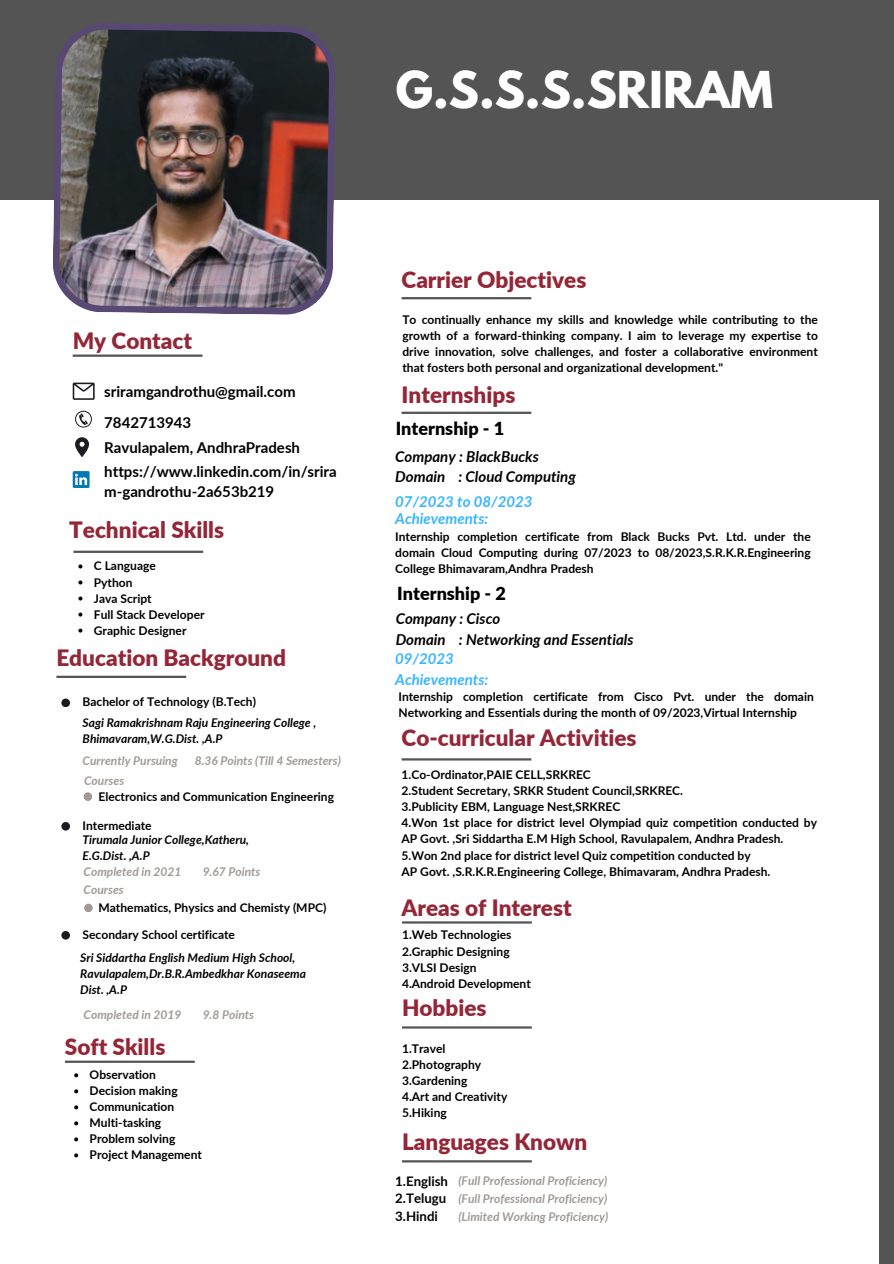
<style>
.page{position:relative;width:894px;height:1264px;background:#fff}
.page>*{position:absolute;margin:0;border:0;box-sizing:border-box;transform-origin:0 0}
.t1{font:700 45px "League Spartan";color:#fff}
.t2{font:900 22.5px "Lato";color:#942637}
.t3{font:900 18px "Lato";color:#000}
.t4{font:700 15px/20.2px "Lato";color:#000}
.t5{font:italic 700 15px "Lato";color:#000}
.t6{font:italic 700 15px "Lato";color:#38b6ff}
.t7{font:700 13.2px "Lato";color:#000}
.t8{font:700 12px/16px "Lato";color:#000;text-align:justify}
.t9{font:italic 700 12px "Lato";color:#a09a97}
.t10{font:italic 700 12px "Lato";color:#000}
</style>
<div class="page">
<div style="left:0;top:0;width:893px;height:199px;background:#545454"></div>
<div style="left:878px;top:189px;width:15px;height:1074px;background:#545454"></div>
<img style="left:52px;top:23px;width:284px;height:292px">
<hr style="left:401px;top:297px;width:130px;height:2px;background:#545454">
<hr style="left:73px;top:550px;width:130px;height:3px;background:#545454">
<hr style="left:65px;top:1060px;width:130px;height:2px;background:#545454">
<svg style="left:74px;top:1073px;width:4px;height:4px"></svg>
<svg style="left:74px;top:1089px;width:4px;height:4px"></svg>
<svg style="left:74px;top:1105px;width:4px;height:4px"></svg>
<svg style="left:74px;top:1121px;width:4px;height:4px"></svg>
<svg style="left:74px;top:1137px;width:4px;height:4px"></svg>
<svg style="left:74px;top:1153px;width:4px;height:4px"></svg>
<hr style="left:73px;top:354px;width:129px;height:3px;background:#545454">
<svg style="left:73px;top:382px;width:21px;height:17px"></svg>
<svg style="left:75px;top:411px;width:17px;height:16px"></svg>
<svg style="left:75px;top:437px;width:13px;height:20px"></svg>
<div style="left:61px;top:931px;width:9px;height:8px;background:#1b1c1f;border-radius:50%"></div>
<div style="left:84px;top:903px;width:9px;height:9px;background:#a09a97;border-radius:50%"></div>
<hr style="left:56px;top:675px;width:130px;height:3px;background:#545454">
<div style="left:61px;top:698px;width:9px;height:9px;background:#1b1c1f;border-radius:50%"></div>
<div style="left:61px;top:822px;width:9px;height:8px;background:#1b1c1f;border-radius:50%"></div>
<div style="left:84px;top:792px;width:8px;height:9px;background:#a09a97;border-radius:50%"></div>
<hr style="left:401px;top:411px;width:130px;height:3px;background:#545454">
<hr style="left:401px;top:758px;width:130px;height:2px;background:#545454">
<hr style="left:402px;top:921px;width:129px;height:2px;background:#545454">
<hr style="left:402px;top:1026px;width:129px;height:2px;background:#545454">
<hr style="left:402px;top:1160px;width:129px;height:2px;background:#545454">
<svg style="left:73px;top:471px;width:17px;height:17px"></svg>
<svg style="left:78px;top:564px;width:4px;height:4px"></svg>
<svg style="left:78px;top:580px;width:4px;height:4px"></svg>
<svg style="left:78px;top:596px;width:4px;height:4px"></svg>
<svg style="left:78px;top:612px;width:4px;height:4px"></svg>
<svg style="left:78px;top:628px;width:4px;height:4px"></svg>
<p class="t1" style="left:395px;top:67px;width:379px">G.S.S.S.SRIRAM</p>
<p class="t2" style="left:73px;top:327px;width:121px">My Contact</p>
<p class="t4" style="left:104px;top:381px;width:193px">sriramgandrothu@gmail.com</p>
<p class="t4" style="left:104px;top:412px;width:88px">7842713943</p>
<p class="t4" style="left:104px;top:461px;width:234px">https://www.linkedin.com/in/srira m-gandrothu-2a653b219</p>
<p class="t4" style="left:104px;top:437px;width:197px">Ravulapalem, AndhraPradesh</p>
<p class="t2" style="left:69px;top:516px;width:156px">Technical Skills</p>
<p class="t8" style="left:94px;top:558px;width:63px">C Language</p>
<p class="t8" style="left:94px;top:574px;width:40px">Python</p>
<p class="t8" style="left:94px;top:590px;width:59px">Java Script</p>
<p class="t8" style="left:94px;top:606px;width:112px">Full Stack Developer</p>
<p class="t8" style="left:94px;top:622px;width:94px">Graphic Designer</p>
<p class="t2" style="left:56px;top:643px;width:231px">Education Background</p>
<p class="t8" style="left:83px;top:693px;width:175px">Bachelor of Technology (B.Tech)</p>
<p class="t10" style="left:83px;top:715px;width:235px">Sagi Ramakrishnam Raju Engineering College ,</p>
<p class="t10" style="left:83px;top:731px;width:141px">Bhimavaram,W.G.Dist. ,A.P</p>
<p class="t9" style="left:83px;top:752px;width:97px">Currently Pursuing</p>
<p class="t9" style="left:195px;top:752px;width:148px">8.36 Points (Till 4 Semesters)</p>
<p class="t9" style="left:84px;top:773px;width:42px">Courses</p>
<p class="t8" style="left:98px;top:788px;width:237px">Electronics and Communication Engineering</p>
<p class="t8" style="left:83px;top:817px;width:71px">Intermediate</p>
<p class="t10" style="left:83px;top:832px;width:168px">Tirumala Junior College,Katheru,</p>
<p class="t10" style="left:83px;top:848px;width:68px">E.G.Dist. ,A.P</p>
<p class="t9" style="left:84px;top:864px;width:99px">Completed in 2021</p>
<p class="t9" style="left:203px;top:864px;width:59px">9.67 Points</p>
<p class="t9" style="left:84px;top:882px;width:42px">Courses</p>
<p class="t8" style="left:98px;top:899px;width:229px">Mathematics, Physics and Chemisty (MPC)</p>
<p class="t8" style="left:83px;top:926px;width:154px">Secondary School certificate</p>
<p class="t10" style="left:80px;top:950px;width:216px">Sri Siddartha English Medium High School,</p>
<p class="t10" style="left:80px;top:966px;width:227px">Ravulapalem,Dr.B.R.Ambedkhar Konaseema</p>
<p class="t10" style="left:80px;top:982px;width:48px">Dist. ,A.P</p>
<p class="t9" style="left:84px;top:1007px;width:99px">Completed in 2019</p>
<p class="t9" style="left:203px;top:1007px;width:53px">9.8 Points</p>
<p class="t2" style="left:65px;top:1032px;width:102px">Soft Skills</p>
<p class="t8" style="left:90px;top:1066px;width:68px">Observation</p>
<p class="t8" style="left:90px;top:1082px;width:90px">Decision making</p>
<p class="t8" style="left:90px;top:1098px;width:86px">Communication</p>
<p class="t8" style="left:90px;top:1114px;width:73px">Multi-tasking</p>
<p class="t8" style="left:90px;top:1130px;width:87px">Problem solving</p>
<p class="t8" style="left:90px;top:1146px;width:114px">Project Management</p>
<p class="t2" style="left:401px;top:266px;width:186px">Carrier Objectives</p>
<p class="t8" style="left:402px;top:311px;width:417px">To continually enhance my skills and knowledge while contributing to the growth of a forward-thinking company. I aim to leverage my expertise to drive innovation, solve challenges, and foster a collaborative environment that fosters both personal and organizational development."</p>
<p class="t2" style="left:401px;top:380px;width:115px">Internships</p>
<p class="t3" style="left:395px;top:417px;width:110px">Internship - 1</p>
<p class="t5" style="left:395px;top:447px;width:145px">Company : BlackBucks</p>
<p class="t5" style="left:395px;top:467px;width:182px">Domain : Cloud Computing</p>
<p class="t6" style="left:395px;top:492px;width:139px">07/2023 to 08/2023</p>
<p class="t8" style="left:395px;top:528px;width:417px">Internship completion certificate from Black Bucks Pvt. Ltd. under the domain Cloud Computing during 07/2023 to 08/2023,S.R.K.R.Engineering College Bhimavaram,Andhra Pradesh</p>
<p class="t6" style="left:395px;top:509px;width:95px">Achievements:</p>
<p class="t3" style="left:397px;top:582px;width:110px">Internship - 2</p>
<p class="t5" style="left:395px;top:609px;width:106px">Company : Cisco</p>
<p class="t5" style="left:395px;top:630px;width:239px">Domain : Networking and Essentials</p>
<p class="t6" style="left:395px;top:649px;width:60px">09/2023</p>
<p class="t6" style="left:395px;top:670px;width:95px">Achievements:</p>
<p class="t8" style="left:398px;top:688px;width:417px">Internship completion certificate from Cisco Pvt. under the domain<br>Networking and Essentials during the month of 09/2023,Virtual Internship</p>
<p class="t2" style="left:401px;top:723px;width:236px">Co-curricular Activities</p>
<p class="t8" style="left:401px;top:766px;width:191px">1.Co-Ordinator,PAIE CELL,SRKREC</p>
<p class="t8" style="left:401px;top:782px;width:283px">2.Student Secretary, SRKR Student Council,SRKREC.</p>
<p class="t8" style="left:401px;top:798px;width:220px">3.Publicity EBM, Language Nest,SRKREC</p>
<p class="t8" style="left:401px;top:814px;width:417px">4.Won 1st place for district level Olympiad quiz competition conducted by<br>AP Govt. ,Sri Siddartha E.M High School, Ravulapalem, Andhra Pradesh.</p>
<p class="t8" style="left:401px;top:846px;width:350px">5.Won 2nd place for district level Quiz competition conducted by</p>
<p class="t8" style="left:401px;top:862px;width:370px">AP Govt. ,S.R.K.R.Engineering College, Bhimavaram, Andhra Pradesh.</p>
<p class="t2" style="left:401px;top:893px;width:172px">Areas of Interest</p>
<p class="t8" style="left:402px;top:926px;width:111px">1.Web Technologies</p>
<p class="t8" style="left:402px;top:942px;width:109px">2.Graphic Designing</p>
<p class="t8" style="left:402px;top:958px;width:76px">3.VLSI Design</p>
<p class="t8" style="left:402px;top:974px;width:130px">4.Android Development</p>
<p class="t2" style="left:402px;top:994px;width:86px">Hobbies</p>
<p class="t8" style="left:402px;top:1040px;width:45px">1.Travel</p>
<p class="t8" style="left:402px;top:1056px;width:81px">2.Photography</p>
<p class="t8" style="left:402px;top:1072px;width:67px">3.Gardening</p>
<p class="t8" style="left:402px;top:1088px;width:107px">4.Art and Creativity</p>
<p class="t8" style="left:402px;top:1104px;width:46px">5.Hiking</p>
<p class="t2" style="left:402px;top:1128px;width:187px">Languages Known</p>
<p class="t7" style="left:395px;top:1172px;width:54px">1.English</p>
<p class="t7" style="left:395px;top:1190px;width:52px">2.Telugu</p>
<p class="t7" style="left:395px;top:1207px;width:44px">3.Hindi</p>
<p class="t9" style="left:458px;top:1172px;width:150px">(Full Professional Proficiency)</p>
<p class="t9" style="left:458px;top:1190px;width:150px">(Full Professional Proficiency)</p>
<p class="t9" style="left:458px;top:1208px;width:151px">(Limited Working Proficiency)</p>
</div>
